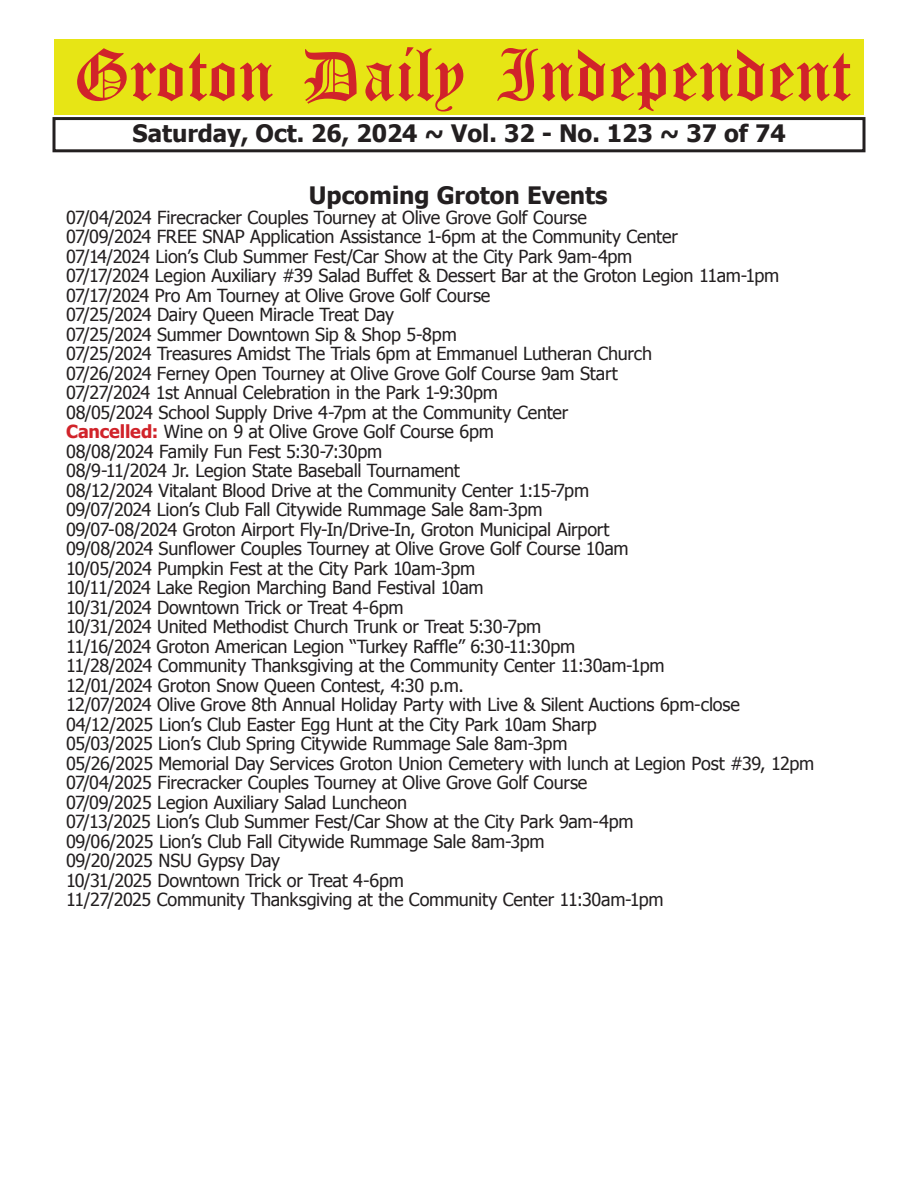
<style>
.page{position:relative;width:918px;height:1188px;background:#fff}
.page>*{position:absolute;margin:0;border:0;box-sizing:border-box;transform-origin:0 0}
.t1{font:54px "Old English Five";color:#d1232a}
.t2{font:700 24px "Tahoma";color:#231f20}
.t3{font:18px/19.5px "Tahoma";letter-spacing:-.015em;color:#231f20}
.s1{font-weight:700;color:#d1232a}
</style>
<div class="page">
<div style="left:52px;top:117px;width:814px;height:35px;border:3px solid #231f20"></div>
<div style="left:54px;top:40px;width:810px;height:75px;background:#e7e515"></div>
<h1 class="t1" style="left:73px;top:50px;width:779px">Groton Daily Independent</h1>
<h2 class="t2" style="left:132px;top:116px;width:655px">Saturday, Oct. 26, 2024 ~ Vol. 32 - No. 123 ~ 37 of 74</h2>
<h2 class="t2" style="left:309px;top:179px;width:300px">Upcoming Groton Events</h2>
<p class="t3" style="left:66px;top:207px;width:750px">07/04/2024 Firecracker Couples Tourney at Olive Grove Golf Course<br>07/09/2024 FREE SNAP Application Assistance 1-6pm at the Community Center<br>07/14/2024 Lion’s Club Summer Fest/Car Show at the City Park 9am-4pm<br>07/17/2024 Legion Auxiliary #39 Salad Buffet &amp; Dessert Bar at the Groton Legion 11am-1pm 07/17/2024 Pro Am Tourney at Olive Grove Golf Course<br>07/25/2024 Dairy Queen Miracle Treat Day<br>07/25/2024 Summer Downtown Sip &amp; Shop 5-8pm<br>07/25/2024 Treasures Amidst The Trials 6pm at Emmanuel Lutheran Church<br>07/26/2024 Ferney Open Tourney at Olive Grove Golf Course 9am Start<br>07/27/2024 1st Annual Celebration in the Park 1-9:30pm<br>08/05/2024 School Supply Drive 4-7pm at the Community Center<br><span class="s1">Cancelled:</span> Wine on 9 at Olive Grove Golf Course 6pm<br>08/08/2024 Family Fun Fest 5:30-7:30pm<br>08/9-11/2024 Jr. Legion State Baseball Tournament<br>08/12/2024 Vitalant Blood Drive at the Community Center 1:15-7pm<br>09/07/2024 Lion’s Club Fall Citywide Rummage Sale 8am-3pm<br>09/07-08/2024 Groton Airport Fly-In/Drive-In, Groton Municipal Airport<br>09/08/2024 Sunflower Couples Tourney at Olive Grove Golf Course 10am<br>10/05/2024 Pumpkin Fest at the City Park 10am-3pm<br>10/11/2024 Lake Region Marching Band Festival 10am<br>10/31/2024 Downtown Trick or Treat 4-6pm<br>10/31/2024 United Methodist Church Trunk or Treat 5:30-7pm<br>11/16/2024 Groton American Legion “Turkey Raffle” 6:30-11:30pm<br>11/28/2024 Community Thanksgiving at the Community Center 11:30am-1pm<br>12/01/2024 Groton Snow Queen Contest, 4:30 p.m.<br>12/07/2024 Olive Grove 8th Annual Holiday Party with Live &amp; Silent Auctions 6pm-close 04/12/2025 Lion’s Club Easter Egg Hunt at the City Park 10am Sharp<br>05/03/2025 Lion’s Club Spring Citywide Rummage Sale 8am-3pm<br>05/26/2025 Memorial Day Services Groton Union Cemetery with lunch at Legion Post #39, 12pm 07/04/2025 Firecracker Couples Tourney at Olive Grove Golf Course<br>07/09/2025 Legion Auxiliary Salad Luncheon<br>07/13/2025 Lion’s Club Summer Fest/Car Show at the City Park 9am-4pm<br>09/06/2025 Lion’s Club Fall Citywide Rummage Sale 8am-3pm<br>09/20/2025 NSU Gypsy Day<br>10/31/2025 Downtown Trick or Treat 4-6pm<br>11/27/2025 Community Thanksgiving at the Community Center 11:30am-1pm</p>
</div>
